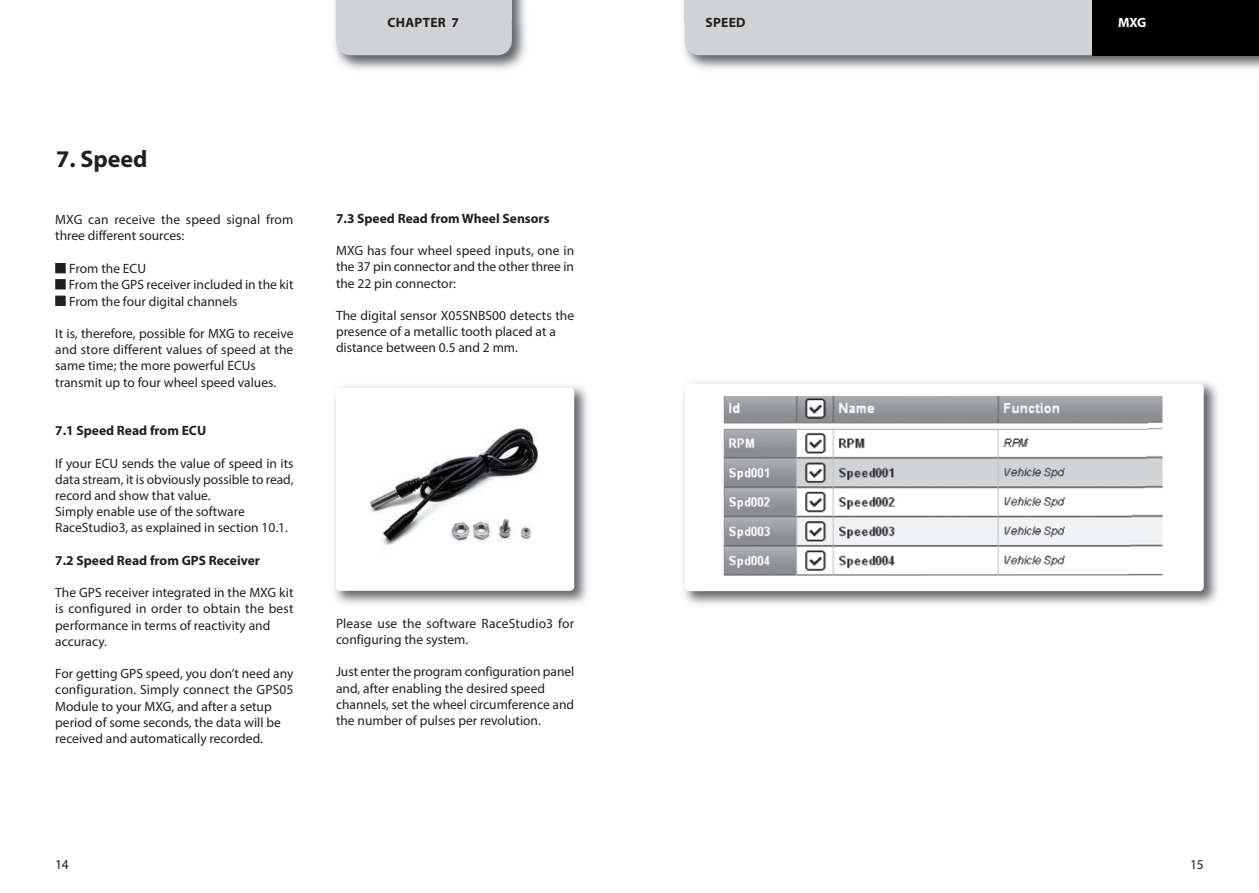
<style>
.page{position:relative;width:1259px;height:893px;background:#fff}
.page>*{position:absolute;margin:0;border:0;box-sizing:border-box;transform-origin:0 0}
.t1{font:700 24px "Myriad Pro";color:#231f20}
.t2{font:13.5px/16.2px "Myriad Pro";color:#231f20}
.t3{font:700 13.5px "Myriad Pro";color:#231f20}
.t4{font:700 13.5px "Myriad Pro";letter-spacing:.02em;color:#231f20}
.t5{font:700 13.5px "Myriad Pro";color:#fff}
</style>
<div class="page">
<img style="left:683px;top:0;width:576px;height:69px">
<div style="left:685px;top:0;width:574px;height:23px;background:#d1d2d4"></div>
<div style="left:685px;top:23px;width:407px;height:32px;background:#d1d2d4"></div>
<img style="left:334px;top:0;width:192px;height:70px">
<div style="left:336px;top:0;width:176px;height:20px;background:#d1d2d4"></div>
<div style="left:336px;top:5px;width:176px;height:50px;background:#d1d2d4;border-radius:14px"></div>
<div style="left:1092px;top:0;width:167px;height:55px;background:#000"></div>
<img style="left:683px;top:381px;width:535px;height:224px">
<div style="left:685px;top:384px;width:518px;height:207px;background:#fff;border-radius:4px"></div>
<img style="left:723px;top:396px;width:439px;height:180px">
<img style="left:334px;top:386px;width:254px;height:218px">
<div style="left:336px;top:388px;width:238px;height:203px;background:#fff;border-radius:4px"></div>
<img style="left:370px;top:427px;width:168px;height:119px">
<p class="t4" style="left:387px;top:18px;width:73px">CHAPTER 7</p>
<p class="t3" style="left:705px;top:18px;width:42px">SPEED</p>
<h1 class="t1" style="left:56px;top:150px;width:93px">7. Speed</h1>
<p class="t2" style="left:55px;top:213px;width:240px">MXG can receive the speed signal from three different sources:</p>
<p class="t2" style="left:55px;top:261px;width:92px">■ From the ECU</p>
<p class="t2" style="left:55px;top:278px;width:240px">■ From the GPS receiver included in the kit</p>
<p class="t2" style="left:55px;top:294px;width:184px">■ From the four digital channels</p>
<p class="t2" style="left:55px;top:326px;width:240px">It is, therefore, possible for MXG to receive and store different values of speed at the same time; the more powerful ECUs transmit up to four wheel speed values.</p>
<p class="t3" style="left:55px;top:426px;width:152px">7.1 Speed Read from ECU</p>
<p class="t2" style="left:55px;top:456px;width:240px">If your ECU sends the value of speed in its data stream, it is obviously possible to read, record and show that value.<br>Simply enable use of the software RaceStudio3, as explained in section 10.1.</p>
<p class="t3" style="left:55px;top:555px;width:206px">7.2 Speed Read from GPS Receiver</p>
<p class="t2" style="left:55px;top:586px;width:240px">The GPS receiver integrated in the MXG kit is configured in order to obtain the best performance in terms of reactivity and accuracy.</p>
<p class="t2" style="left:55px;top:667px;width:240px">For getting GPS speed, you don’t need any configuration. Simply connect the GPS05<br>Module to your MXG, and after a setup period of some seconds, the data will be received and automatically recorded.</p>
<p class="t3" style="left:336px;top:213px;width:215px">7.3 Speed Read from Wheel Sensors</p>
<p class="t2" style="left:336px;top:244px;width:240px;text-align:justify">MXG has four wheel speed inputs, one in the 37 pin connector and the other three in the 22 pin connector:</p>
<p class="t2" style="left:336px;top:308px;width:240px">The digital sensor X05SNBS00 detects the presence of a metallic tooth placed at a distance between 0.5 and 2 mm.</p>
<p class="t2" style="left:336px;top:616px;width:240px">Please use the software RaceStudio3 for configuring the system.</p>
<p class="t2" style="left:336px;top:665px;width:240px">Just enter the program configuration panel and, after enabling the desired speed channels, set the wheel circumference and the number of pulses per revolution.</p>
<p class="t5" style="left:1118px;top:18px;width:30px">MXG</p>
<p class="t2" style="left:55px;top:857px;width:15px">14</p>
<p class="t2" style="left:1190px;top:857px;width:15px">15</p>
</div>
